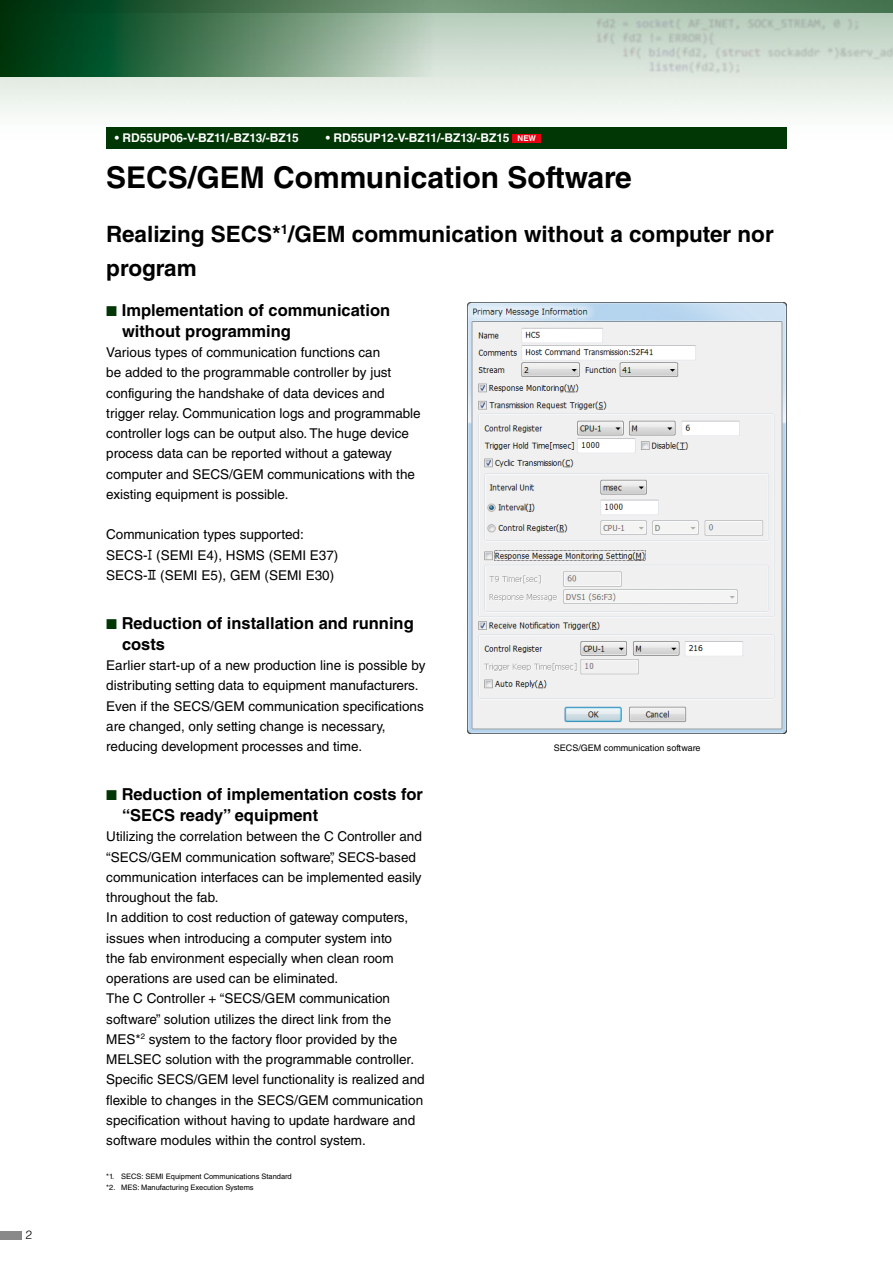
<style>
.page{position:relative;width:893px;height:1263px;background:#fff}
.page>*{position:absolute;margin:0;border:0;box-sizing:border-box;transform-origin:0 0}
.t1{font:700 30px "Helvetica LT Std";color:#000}
.t2{font:700 22.5px/33.8px "Helvetica LT Std";color:#000}
.t3{font:700 16.5px/20.7px "Helvetica LT Std";color:#000}
.t4{font:13.5px/20.2px "Helvetica LT Std";color:#000}
.t5{font:700 12px "Helvetica LT Std";color:#fff}
.t6{font:300 12px "Helvetica LT Std";color:#000}
.t7{font:9px "Helvetica LT Std";color:#000}
.t8{font:7.5px/11.2px "Helvetica LT Std";color:#000}
.s1{font-size:7.95px}
.s2{color:#003705}
</style>
<div class="page">
<img style="left:0;top:13px;width:893px;height:115px">
<svg style="left:434px;top:0;width:459px;height:13px"></svg>
<svg style="left:0;top:0;width:434px;height:77px"></svg>
<div style="left:106px;top:128px;width:681px;height:21px;background:#003705"></div>
<div style="left:513px;top:134px;width:28px;height:8px;background:#e60012"></div>
<img style="left:468px;top:302px;width:319px;height:431px">
<div style="left:0;top:1231px;width:21px;height:8px;background:#898989"></div>
<p class="t6" style="left:26px;top:1227px;width:8px">2</p>
<p class="t5" style="left:115px;top:131px;width:185px">• RD55UP06-V-BZ11/-BZ13/-BZ15</p>
<p class="t5" style="left:326px;top:131px;width:212px">• RD55UP12-V-BZ11/-BZ13/-BZ15 <span class="s1">NEW</span></p>
<h1 class="t1" style="left:106px;top:159px;width:527px">SECS/GEM Communication Software</h1>
<h2 class="t2" style="left:106px;top:217px;width:669px">Realizing SECS*<sup>1</sup>/GEM communication without a computer nor program</h2>
<p class="t3" style="left:122px;top:300px;width:270px;text-indent:-16px"><span class="s2">◾</span> Implementation of communication without programming</p>
<p class="t4" style="left:106px;top:342px;width:316px">Various types of communication functions can<br>be added to the programmable controller by just configuring the handshake of data devices and trigger relay. Communication logs and programmable controller logs can be output also. The huge device process data can be reported without a gateway computer and SECS/GEM communications with the existing equipment is possible.</p>
<p class="t4" style="left:106px;top:524px;width:234px">Communication types supported:<br>SECS- (SEMI E4), HSMS (SEMI E37)<br>SECS- (SEMI E5), GEM (SEMI E30)</p>
<p class="t3" style="left:122px;top:613px;width:293px;text-indent:-16px"><span class="s2">◾</span> Reduction of installation and running costs</p>
<p class="t4" style="left:106px;top:655px;width:321px">Earlier start-up of a new production line is possible by distributing setting data to equipment manufacturers.<br>Even if the SECS/GEM communication specifications are changed, only setting change is necessary, reducing development processes and time.</p>
<p class="t3" style="left:122px;top:784px;width:302px;text-indent:-16px"><span class="s2">◾</span> Reduction of implementation costs for “SECS ready” equipment</p>
<p class="t4" style="left:106px;top:826px;width:320px">Utilizing the correlation between the C Controller and “SECS/GEM communication software”, SECS-based communication interfaces can be implemented easily throughout the fab.<br>In addition to cost reduction of gateway computers, issues when introducing a computer system into<br>the fab environment especially when clean room operations are used can be eliminated.<br>The C Controller + “SECS/GEM communication software” solution utilizes the direct link from the MES*<sup>2</sup> system to the factory floor provided by the MELSEC solution with the programmable controller.<br>Specific SECS/GEM level functionality is realized and flexible to changes in the SECS/GEM communication specification without having to update hardware and software modules within the control system.</p>
<p class="t7" style="left:554px;top:742px;width:148px">SECS/GEM communication software</p>
<p class="t8" style="left:106px;top:1170px;width:187px">*1. SECS: SEMI Equipment Communications Standard *2. MES: Manufacturing Execution Systems</p>
</div>
